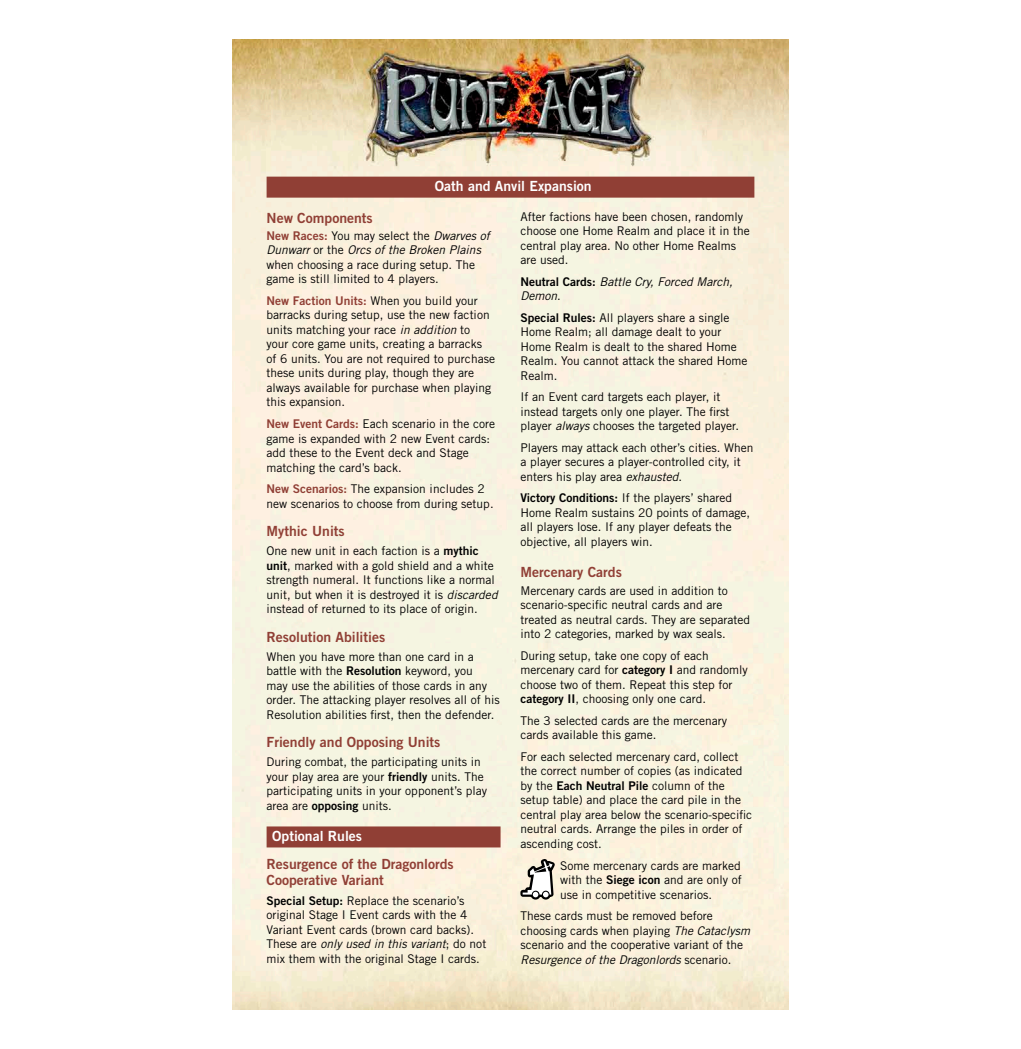
<style>
.page{position:relative;width:1021px;height:1049px;background:#fff}
.page>*{position:absolute;margin:0;border:0;box-sizing:border-box;transform-origin:0 0}
.t1{font:14px/16px "Trade Gothic Bold Two";color:#903f35}
.t2{font:14px "Trade Gothic Bold Two";color:#fff}
.t3{font:12px/14.4px "Trade Gothic";color:#000}
.t4{font:italic 12px/14.4px "Trade Gothic";color:#000}
.t5{font:12px "Trade Gothic Bold Two";color:#903f35}
.s1{font-family:"Trade Gothic Bold Two";color:#903f35}
.s2{font-style:italic}
.s3{font-family:"Trade Gothic";color:#000}
.s4{font-family:"Trade Gothic Bold Two"}
.s5{font-family:"Trade Gothic Bold Two";font-style:normal}
.s6{font-style:normal}
</style>
<div class="page">
<img style="left:232px;top:40px;width:556px;height:969px">
<div style="left:266px;top:826px;width:234px;height:21px;background:#903f35"></div>
<svg style="left:518px;top:845px;width:41px;height:57px"></svg>
<div style="left:266px;top:177px;width:488px;height:21px;background:#903f35"></div>
<p class="t2" style="left:435px;top:178px;width:158px">Oath and Anvil Expansion</p>
<p class="t1" style="left:266px;top:209px;width:108px">New Components</p>
<p class="t3" style="left:266px;top:228px;width:225px"><span class="s1">New Races:</span> You may select the <span class="s2">Dwarves of Dunwarr</span> or the <span class="s2">Orcs of the Broken Plains </span>when choosing a race during setup. The game is still limited to 4 players.</p>
<p class="t5" style="left:266px;top:293px;width:212px">New Faction Units: <span class="s3">When you build your</span></p>
<p class="t3" style="left:266px;top:308px;width:230px">barracks during setup, use the new faction units matching your race <span class="s2">in addition</span> to your core game units, creating a barracks of 6 units. You are not required to purchase these units during play, though they are always available for purchase when playing this expansion.</p>
<p class="t3" style="left:266px;top:416px;width:230px"><span class="s1">New Event Cards:</span> Each scenario in the core game is expanded with 2 new Event cards: add these to the Event deck and Stage matching the card’s back.</p>
<p class="t3" style="left:266px;top:481px;width:228px"><span class="s1">New Scenarios:</span> The expansion includes 2 new scenarios to choose from during setup.</p>
<p class="t1" style="left:266px;top:523px;width:80px">Mythic Units</p>
<p class="t3" style="left:266px;top:544px;width:232px">One new unit in each faction is a <span class="s4">mythic unit</span>, marked with a gold shield and a white strength numeral. It functions like a normal unit, but when it is destroyed it is <span class="s2">discarded </span>instead of returned to its place of origin.</p>
<p class="t1" style="left:266px;top:628px;width:120px">Resolution Abilities</p>
<p class="t3" style="left:266px;top:649px;width:235px">When you have more than one card in a battle with the <span class="s4">Resolution</span> keyword, you<br>may use the abilities of those cards in any order. The attacking player resolves all of his Resolution abilities first, then the defender.</p>
<p class="t1" style="left:266px;top:734px;width:175px">Friendly and Opposing Units</p>
<p class="t3" style="left:266px;top:755px;width:222px">During combat, the participating units in your play area are your <span class="s4">friendly</span> units. The participating units in your opponent’s play area are <span class="s4">opposing</span> units.</p>
<p class="t2" style="left:272px;top:827px;width:91px">Optional Rules</p>
<p class="t1" style="left:266px;top:855px;width:189px">Resurgence of the Dragonlords<br>Cooperative Variant</p>
<p class="t3" style="left:266px;top:893px;width:221px"><span class="s4">Special Setup:</span> Replace the scenario’s original Stage I Event cards with the 4<br>Variant Event cards (brown card backs).<br>These are <span class="s2">only used in this variant</span>; do not mix them with the original Stage I cards.</p>
<p class="t3" style="left:520px;top:209px;width:231px">After factions have been chosen, randomly choose one Home Realm and place it in the central play area. No other Home Realms are used.</p>
<p class="t4" style="left:520px;top:274px;width:214px"><span class="s5">Neutral Cards:</span> Battle Cry, Forced March,<br>Demon<span class="s6">.</span></p>
<p class="t3" style="left:520px;top:310px;width:228px"><span class="s4">Special Rules:</span> All players share a single<br>Home Realm; all damage dealt to your<br>Home Realm is dealt to the shared Home<br>Realm. You cannot attack the shared Home<br>Realm.</p>
<p class="t3" style="left:520px;top:390px;width:220px">If an Event card targets each player, it instead targets only one player. The first player <span class="s2">always</span> chooses the targeted player.</p>
<p class="t3" style="left:520px;top:440px;width:234px">Players may attack each other’s cities. When a player secures a player-controlled city, it enters his play area <span class="s2">exhausted</span>.</p>
<p class="t3" style="left:520px;top:491px;width:231px"><span class="s4">Victory Conditions:</span> If the players’ shared Home Realm sustains 20 points of damage, all players lose. If any player defeats the objective, all players win.</p>
<p class="t1" style="left:520px;top:564px;width:103px">Mercenary Cards</p>
<p class="t3" style="left:520px;top:583px;width:231px">Mercenary cards are used in addition to scenario-specific neutral cards and are treated as neutral cards. They are separated into 2 categories, marked by wax seals.</p>
<p class="t3" style="left:520px;top:648px;width:229px">During setup, take one copy of each mercenary card for <span class="s4">category I</span> and randomly choose two of them. Repeat this step for <span class="s4">category II</span>, choosing only one card.</p>
<p class="t3" style="left:520px;top:713px;width:208px">The 3 selected cards are the mercenary cards available this game.</p>
<p class="t3" style="left:520px;top:749px;width:233px">For each selected mercenary card, collect the correct number of copies (as indicated by the <span class="s4">Each Neutral Pile</span> column of the setup table) and place the card pile in the central play area below the scenario-specific neutral cards. Arrange the piles in order of ascending cost.</p>
<p class="t3" style="left:560px;top:858px;width:183px;text-align:justify">Some mercenary cards are marked with the <span class="s4">Siege icon</span> and are only of use in competitive scenarios.</p>
<p class="t3" style="left:520px;top:908px;width:231px">These cards must be removed before choosing cards when playing <span class="s2">The Cataclysm </span>scenario and the cooperative variant of the <span class="s2">Resurgence of the Dragonlords</span> scenario.</p>
</div>
